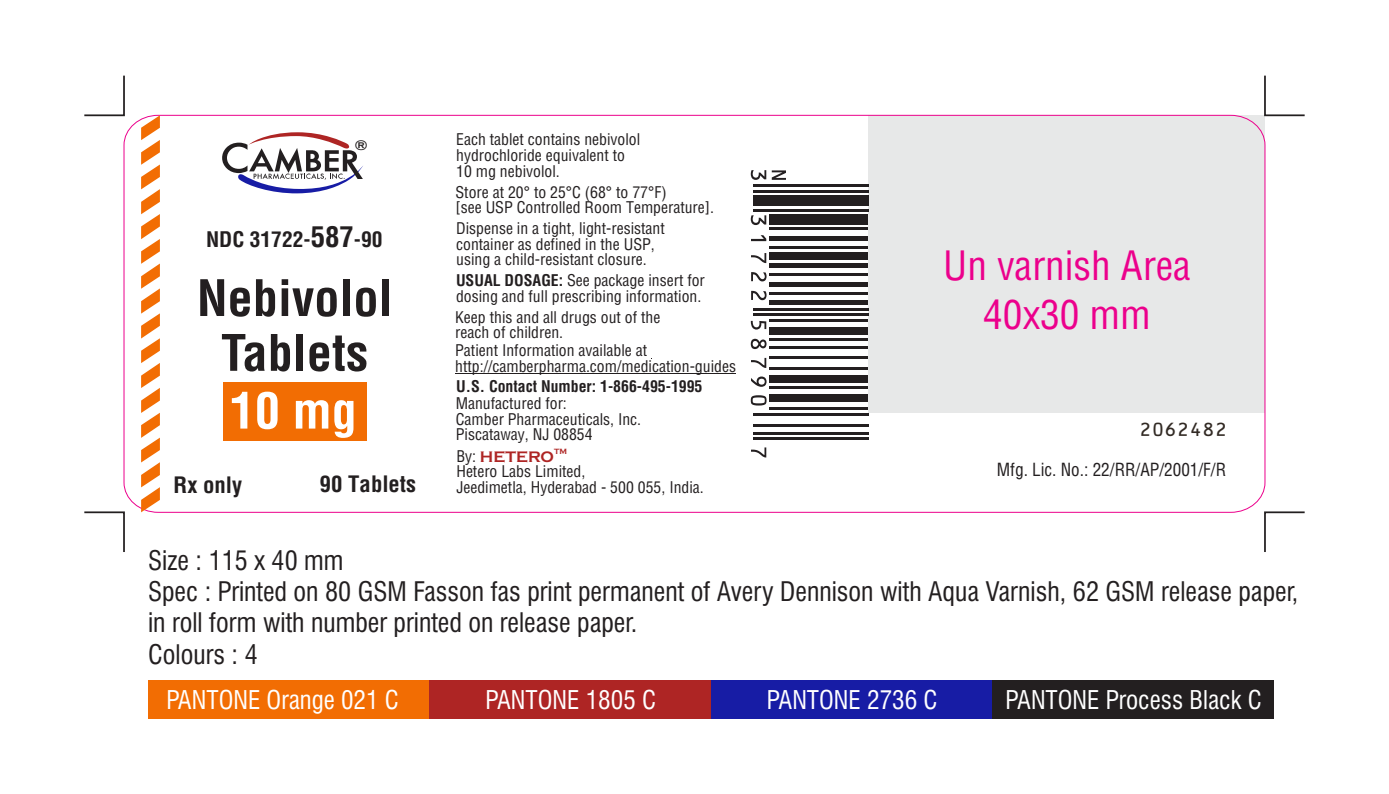
<style>
.page{position:relative;width:1389px;height:794px;background:#fff}
.page>*{position:absolute;margin:0;border:0;box-sizing:border-box;transform-origin:0 0}
.t1{font:700 condensed 49px/54.9px "Helvetica LT Std";color:#231f20;text-align:center}
.t2{font:700 condensed 49px "Helvetica LT Std";color:#fff}
.t3{font:condensed 39.55px/49px "Helvetica";color:#ec008c;text-align:center}
.t4{font:condensed 26.25px/31.5px "Swiss 721 BT";color:#231f20}
.t5{font:condensed 25.2px "Swiss 721 BT";color:#fff}
.t6{font:700 condensed 22.05px "Helvetica";color:#231f20}
.t7{font:700 condensed 21px "Helvetica LT Std";color:#231f20}
.t8{font:21px "OCRB10 Pitch BT";color:#322a24}
.t9{font:condensed 17.85px "Helvetica";color:#231f20}
.t10{font:condensed 15.75px/15.8px "Helvetica";color:#231f20}
.t11{font:700 condensed 15.75px "Helvetica CE";color:#231f20}
.t12{font:700 15.75px "Copperplate Gothic";color:#ae2524}
.t13{font:700 14.35px "Copperplate Gothic";color:#231f20}
.t14{font:700 7.7px "Copperplate Gothic";color:#ae2524}
.s1{font-size:28px}
.s2{font-family:"Helvetica CE";font-weight:700}
.s3{font-family:"Helvetica";font-weight:400;font-stretch:condensed;color:#231f20}
</style>
<div class="page">
<svg style="left:84px;top:75px;width:41px;height:42px"></svg>
<svg style="left:84px;top:511px;width:41px;height:41px"></svg>
<svg style="left:1264px;top:75px;width:41px;height:42px"></svg>
<svg style="left:1264px;top:511px;width:41px;height:41px"></svg>
<div style="left:148px;top:680px;width:281px;height:38px;background:#f26d03"></div>
<div style="left:429px;top:680px;width:282px;height:38px;background:#ae2524"></div>
<div style="left:711px;top:680px;width:281px;height:38px;background:#171ca5"></div>
<div style="left:992px;top:680px;width:282px;height:38px;background:#231f20"></div>
<svg style="left:123px;top:115px;width:1143px;height:398px"></svg>
<svg style="left:141px;top:115px;width:19px;height:397px"></svg>
<hr style="left:455px;top:373px;width:281px;height:1px;background:#231f20">
<svg style="left:222px;top:132px;width:141px;height:62px"></svg>
<div style="left:223px;top:382px;width:143px;height:59px;background:#f26d03"></div>
<hr style="left:753px;top:185px;width:115px;height:2px;background:#231f20">
<hr style="left:753px;top:190px;width:115px;height:2px;background:#231f20">
<div style="left:753px;top:196px;width:115px;height:10px;background:#231f20"></div>
<hr style="left:753px;top:209px;width:115px;height:2px;background:#231f20">
<div style="left:769px;top:214px;width:99px;height:10px;background:#231f20"></div>
<hr style="left:769px;top:228px;width:99px;height:2px;background:#231f20">
<div style="left:769px;top:236px;width:99px;height:5px;background:#231f20"></div>
<hr style="left:769px;top:247px;width:99px;height:2px;background:#231f20">
<div style="left:769px;top:252px;width:99px;height:7px;background:#231f20"></div>
<div style="left:769px;top:263px;width:99px;height:5px;background:#231f20"></div>
<hr style="left:769px;top:273px;width:99px;height:2px;background:#231f20">
<hr style="left:769px;top:282px;width:99px;height:4px;background:#231f20">
<hr style="left:769px;top:292px;width:99px;height:2px;background:#231f20">
<div style="left:769px;top:300px;width:99px;height:5px;background:#231f20"></div>
<hr style="left:753px;top:308px;width:115px;height:2px;background:#231f20">
<hr style="left:753px;top:314px;width:115px;height:2px;background:#231f20">
<hr style="left:769px;top:319px;width:99px;height:2px;background:#231f20">
<div style="left:769px;top:327px;width:99px;height:8px;background:#231f20"></div>
<hr style="left:769px;top:338px;width:99px;height:2px;background:#231f20">
<hr style="left:769px;top:346px;width:99px;height:2px;background:#231f20">
<hr style="left:769px;top:357px;width:99px;height:2px;background:#231f20">
<hr style="left:769px;top:368px;width:99px;height:2px;background:#231f20">
<div style="left:769px;top:376px;width:99px;height:7px;background:#231f20"></div>
<hr style="left:769px;top:386px;width:99px;height:2px;background:#231f20">
<div style="left:769px;top:394px;width:99px;height:8px;background:#231f20"></div>
<hr style="left:769px;top:408px;width:99px;height:2px;background:#231f20">
<hr style="left:753px;top:413px;width:115px;height:2px;background:#231f20">
<hr style="left:753px;top:424px;width:115px;height:2px;background:#231f20">
<hr style="left:753px;top:432px;width:115px;height:2px;background:#231f20">
<hr style="left:753px;top:437px;width:115px;height:2px;background:#231f20">
<svg style="left:751px;top:170px;width:15px;height:10px"></svg>
<svg style="left:772px;top:170px;width:14px;height:10px"></svg>
<svg style="left:751px;top:447px;width:15px;height:10px"></svg>
<svg style="left:751px;top:215px;width:15px;height:10px"></svg>
<svg style="left:751px;top:235px;width:15px;height:6px"></svg>
<svg style="left:751px;top:253px;width:15px;height:10px"></svg>
<svg style="left:751px;top:272px;width:16px;height:9px"></svg>
<svg style="left:751px;top:291px;width:16px;height:9px"></svg>
<svg style="left:751px;top:321px;width:15px;height:8px"></svg>
<svg style="left:751px;top:339px;width:16px;height:10px"></svg>
<svg style="left:751px;top:358px;width:15px;height:10px"></svg>
<svg style="left:751px;top:376px;width:16px;height:11px"></svg>
<svg style="left:751px;top:395px;width:16px;height:10px"></svg>
<p class="t13" style="left:355px;top:137px;width:14px">®</p>
<h3 class="t7" style="left:206px;top:231px;width:178px">NDC 31722-<span class="s1">587</span>-90</h3>
<h1 class="t1" style="left:197px;top:278px;width:197px">Nebivolol<br>Tablets</h1>
<h1 class="t2" style="left:230px;top:393px;width:129px">10 mg</h1>
<h3 class="t6" style="left:174px;top:476px;width:70px">Rx only</h3>
<h3 class="t6" style="left:320px;top:475px;width:98px">90 Tablets</h3>
<p class="t10" style="left:456px;top:133px;width:186px">Each tablet contains nebivolol hydrochloride equivalent to<br>10 mg nebivolol.</p>
<p class="t10" style="left:456px;top:185px;width:260px">Store at 20° to 25°C (68° to 77°F)<br>[see USP Controlled Room Temperature].</p>
<p class="t10" style="left:456px;top:222px;width:210px">Dispense in a tight, light-resistant container as defined in the USP, using a child-resistant closure.</p>
<p class="t10" style="left:456px;top:274px;width:250px"><span class="s2">USUAL DOSAGE:</span> See package insert for dosing and full prescribing information.</p>
<p class="t10" style="left:455px;top:310px;width:207px">Keep this and all drugs out of the reach of children.</p>
<p class="t10" style="left:455px;top:344px;width:282px">Patient Information available at http://camberpharma.com/medication-guides</p>
<p class="t11" style="left:456px;top:380px;width:248px">U.S. Contact Number: 1-866-495-1995</p>
<p class="t10" style="left:456px;top:397px;width:187px">Manufactured for:<br>Camber Pharmaceuticals, Inc.<br>Piscataway, NJ 08854</p>
<p class="t12" style="left:456px;top:447px;width:99px"><span class="s3">By:</span> HETERO</p>
<p class="t14" style="left:554px;top:447px;width:14px">TM</p>
<p class="t10" style="left:456px;top:465px;width:249px">Hetero Labs Limited,<br>Jeedimetla, Hyderabad - 500 055, India.</p>
<h2 class="t3" style="left:943px;top:245px;width:249px">Un varnish Area<br>40x30 mm</h2>
<h3 class="t8" style="left:1139px;top:420px;width:90px">2062482</h3>
<p class="t9" style="left:997px;top:462px;width:231px">Mfg. Lic. No.: 22/RR/AP/2001/F/R</p>
<h3 class="t4" style="left:148px;top:547px;width:1152px">Size : 115 x 40 mm<br>Spec : Printed on 80 GSM Fasson fas print permanent of Avery Dennison with Aqua Varnish, 62 GSM release paper, in roll form with number printed on release paper.<br>Colours : 4</h3>
<h3 class="t5" style="left:166px;top:689px;width:234px">PANTONE Orange 021 C</h3>
<h3 class="t5" style="left:485px;top:689px;width:172px">PANTONE 1805 C</h3>
<h3 class="t5" style="left:767px;top:689px;width:172px">PANTONE 2736 C</h3>
<h3 class="t5" style="left:1006px;top:689px;width:258px">PANTONE Process Black C</h3>
</div>
